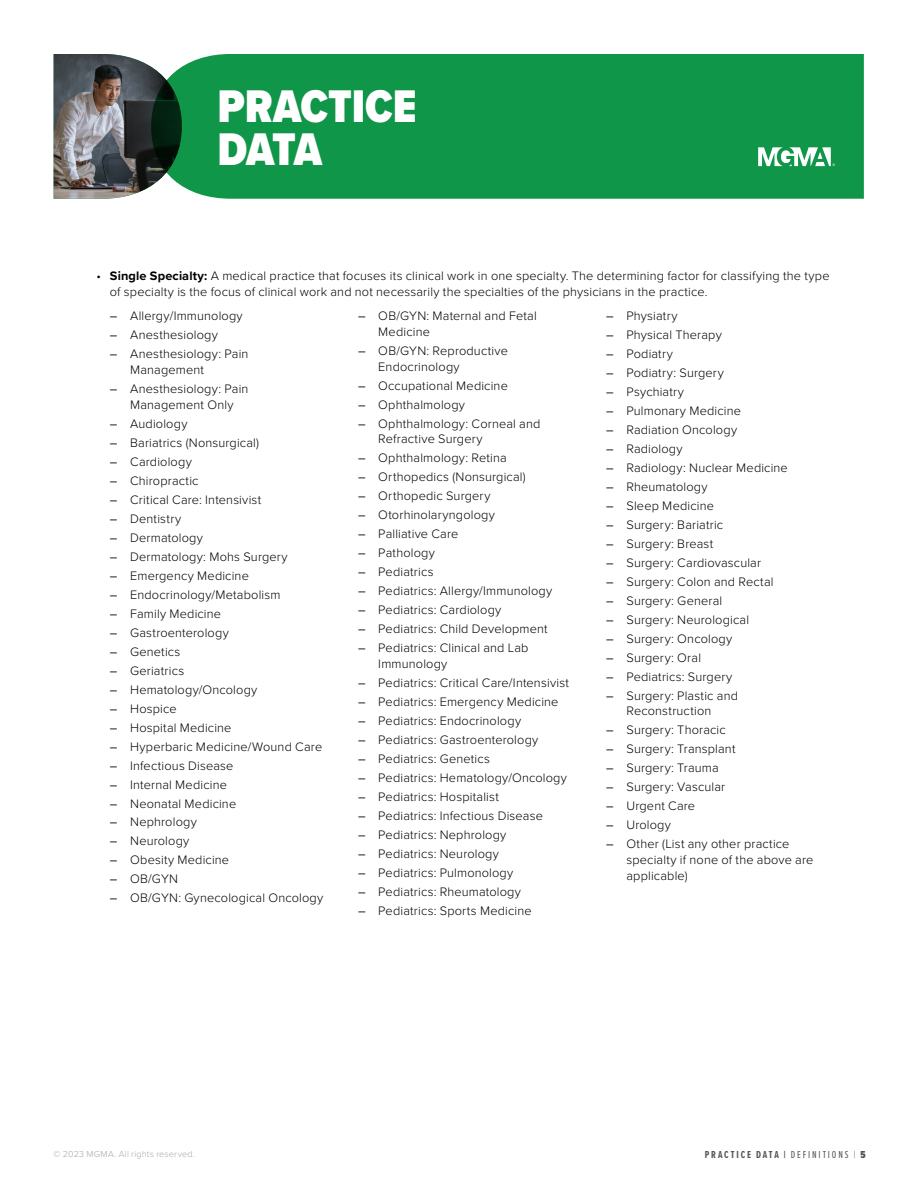
<style>
.page{position:relative;width:918px;height:1188px;background:#fff}
.page>*{position:absolute;margin:0;border:0;box-sizing:border-box;transform-origin:0 0}
.t1{font:900 47.4px/43.5px "Proxima Nova Cond";color:#fff}
.t2{font:300 12.75px/15.8px "Proxima Nova";letter-spacing:.015em;color:#000}
.t3{font:700 10.5px "Proxima Nova Ex Cn";letter-spacing:.175em;color:#565659}
.t4{font:300 9px "Proxima Nova";letter-spacing:.025em;color:#a5a7aa}
.s1{font-weight:700}
.s2{font-weight:400}
.s3{font-family:"Proxima Nova";font-weight:300}
.s4{font-weight:900}
</style>
<div class="page">
<img style="left:54px;top:54px;width:97px;height:145px">
<div style="left:151px;top:54px;width:713px;height:145px;background:#109648"></div>
<svg style="left:758px;top:147px;width:77px;height:19px"></svg>
<h1 class="t1" style="left:217px;top:84px;width:201px">PRACTICE<br>DATA</h1>
<p class="t2" style="left:110px;top:267px;width:721px;text-indent:-14px">• <span class="s1">Single Specialty:</span> A medical practice that focuses its clinical work in one specialty. The determining factor for classifying the type of specialty is the focus of clinical work and not necessarily the specialties of the physicians in the practice.</p>
<p class="t2" style="left:110px;top:308px;width:134px"><span class="s2">–</span> Allergy/Immunology</p>
<p class="t2" style="left:110px;top:327px;width:110px"><span class="s2">–</span> Anesthesiology</p>
<p class="t2" style="left:130px;top:346px;width:120px;text-indent:-20px"><span class="s2">–</span> Anesthesiology: Pain<br>Management</p>
<p class="t2" style="left:110px;top:380px;width:140px;text-align:center"><span class="s2">–</span> Anesthesiology: Pain<br>Management Only</p>
<p class="t2" style="left:110px;top:415px;width:79px"><span class="s2">–</span> Audiology</p>
<p class="t2" style="left:110px;top:434px;width:151px"><span class="s2">–</span> Bariatrics (Nonsurgical)</p>
<p class="t2" style="left:110px;top:453px;width:83px"><span class="s2">–</span> Cardiology</p>
<p class="t2" style="left:110px;top:472px;width:90px"><span class="s2">–</span> Chiropractic</p>
<p class="t2" style="left:110px;top:491px;width:153px"><span class="s2">–</span> Critical Care: Intensivist</p>
<p class="t2" style="left:110px;top:510px;width:73px"><span class="s2">–</span> Dentistry</p>
<p class="t2" style="left:110px;top:529px;width:94px"><span class="s2">–</span> Dermatology</p>
<p class="t2" style="left:110px;top:548px;width:179px"><span class="s2">–</span> Dermatology: Mohs Surgery</p>
<p class="t2" style="left:110px;top:567px;width:140px"><span class="s2">–</span> Emergency Medicine</p>
<p class="t2" style="left:110px;top:586px;width:172px"><span class="s2">–</span> Endocrinology/Metabolism</p>
<p class="t2" style="left:110px;top:605px;width:113px"><span class="s2">–</span> Family Medicine</p>
<p class="t2" style="left:110px;top:624px;width:120px"><span class="s2">–</span> Gastroenterology</p>
<p class="t2" style="left:110px;top:643px;width:72px"><span class="s2">–</span> Genetics</p>
<p class="t2" style="left:110px;top:662px;width:76px"><span class="s2">–</span> Geriatrics</p>
<p class="t2" style="left:110px;top:681px;width:149px"><span class="s2">–</span> Hematology/Oncology</p>
<p class="t2" style="left:110px;top:700px;width:68px"><span class="s2">–</span> Hospice</p>
<p class="t2" style="left:110px;top:719px;width:123px"><span class="s2">–</span> Hospital Medicine</p>
<p class="t2" style="left:110px;top:738px;width:214px"><span class="s2">–</span> Hyperbaric Medicine/Wound Care</p>
<p class="t2" style="left:110px;top:757px;width:125px"><span class="s2">–</span> Infectious Disease</p>
<p class="t2" style="left:110px;top:776px;width:119px"><span class="s2">–</span> Internal Medicine</p>
<p class="t2" style="left:110px;top:795px;width:128px"><span class="s2">–</span> Neonatal Medicine</p>
<p class="t2" style="left:110px;top:814px;width:88px"><span class="s2">–</span> Nephrology</p>
<p class="t2" style="left:110px;top:833px;width:81px"><span class="s2">–</span> Neurology</p>
<p class="t2" style="left:110px;top:852px;width:121px"><span class="s2">–</span> Obesity Medicine</p>
<p class="t2" style="left:110px;top:871px;width:70px"><span class="s2">–</span> OB/GYN</p>
<p class="t2" style="left:110px;top:890px;width:215px"><span class="s2">–</span> OB/GYN: Gynecological Oncology</p>
<p class="t2" style="left:378px;top:307px;width:160px;text-indent:-20px"><span class="s2">–</span> OB/GYN: Maternal and Fetal<br>Medicine</p>
<p class="t2" style="left:378px;top:342px;width:131px;text-indent:-20px"><span class="s2">–</span> OB/GYN: Reproductive<br>Endocrinology</p>
<p class="t2" style="left:358px;top:377px;width:151px"><span class="s2">–</span> Occupational Medicine</p>
<p class="t2" style="left:358px;top:396px;width:109px"><span class="s2">–</span> Ophthalmology</p>
<p class="t2" style="left:378px;top:415px;width:164px;text-indent:-20px"><span class="s2">–</span> Ophthalmology: Corneal and<br>Refractive Surgery</p>
<p class="t2" style="left:358px;top:450px;width:150px"><span class="s2">–</span> Ophthalmology: Retina</p>
<p class="t2" style="left:358px;top:469px;width:169px"><span class="s2">–</span> Orthopedics (Nonsurgical)</p>
<p class="t2" style="left:358px;top:488px;width:134px"><span class="s2">–</span> Orthopedic Surgery</p>
<p class="t2" style="left:358px;top:507px;width:138px"><span class="s2">–</span> Otorhinolaryngology</p>
<p class="t2" style="left:358px;top:525px;width:102px"><span class="s2">–</span> Palliative Care</p>
<p class="t2" style="left:358px;top:544px;width:78px"><span class="s2">–</span> Pathology</p>
<p class="t2" style="left:358px;top:563px;width:77px"><span class="s2">–</span> Pediatrics</p>
<p class="t2" style="left:358px;top:582px;width:196px"><span class="s2">–</span> Pediatrics: Allergy/Immunology</p>
<p class="t2" style="left:358px;top:601px;width:145px"><span class="s2">–</span> Pediatrics: Cardiology</p>
<p class="t2" style="left:358px;top:620px;width:191px"><span class="s2">–</span> Pediatrics: Child Development</p>
<p class="t2" style="left:378px;top:639px;width:152px;text-indent:-20px"><span class="s2">–</span> Pediatrics: Clinical and Lab<br>Immunology</p>
<p class="t2" style="left:358px;top:674px;width:213px"><span class="s2">–</span> Pediatrics: Critical Care/Intensivist</p>
<p class="t2" style="left:358px;top:693px;width:202px"><span class="s2">–</span> Pediatrics: Emergency Medicine</p>
<p class="t2" style="left:358px;top:712px;width:165px"><span class="s2">–</span> Pediatrics: Endocrinology</p>
<p class="t2" style="left:358px;top:731px;width:182px"><span class="s2">–</span> Pediatrics: Gastroenterology</p>
<p class="t2" style="left:358px;top:750px;width:133px"><span class="s2">–</span> Pediatrics: Genetics</p>
<p class="t2" style="left:358px;top:769px;width:210px"><span class="s2">–</span> Pediatrics: Hematology/Oncology</p>
<p class="t2" style="left:358px;top:788px;width:142px"><span class="s2">–</span> Pediatrics: Hospitalist</p>
<p class="t2" style="left:358px;top:807px;width:186px"><span class="s2">–</span> Pediatrics: Infectious Disease</p>
<p class="t2" style="left:358px;top:826px;width:150px"><span class="s2">–</span> Pediatrics: Nephrology</p>
<p class="t2" style="left:358px;top:845px;width:142px"><span class="s2">–</span> Pediatrics: Neurology</p>
<p class="t2" style="left:358px;top:864px;width:157px"><span class="s2">–</span> Pediatrics: Pulmonology</p>
<p class="t2" style="left:358px;top:883px;width:164px"><span class="s2">–</span> Pediatrics: Rheumatology</p>
<p class="t2" style="left:358px;top:902px;width:175px"><span class="s2">–</span> Pediatrics: Sports Medicine</p>
<p class="t2" style="left:606px;top:307px;width:73px"><span class="s2">–</span> Physiatry</p>
<p class="t2" style="left:606px;top:326px;width:117px"><span class="s2">–</span> Physical Therapy</p>
<p class="t2" style="left:606px;top:345px;width:68px"><span class="s2">–</span> Podiatry</p>
<p class="t2" style="left:606px;top:364px;width:119px"><span class="s2">–</span> Podiatry: Surgery</p>
<p class="t2" style="left:606px;top:383px;width:79px"><span class="s2">–</span> Psychiatry</p>
<p class="t2" style="left:606px;top:402px;width:136px"><span class="s2">–</span> Pulmonary Medicine</p>
<p class="t2" style="left:606px;top:421px;width:132px"><span class="s2">–</span> Radiation Oncology</p>
<p class="t2" style="left:606px;top:440px;width:78px"><span class="s2">–</span> Radiology</p>
<p class="t2" style="left:606px;top:459px;width:183px"><span class="s2">–</span> Radiology: Nuclear Medicine</p>
<p class="t2" style="left:606px;top:478px;width:103px"><span class="s2">–</span> Rheumatology</p>
<p class="t2" style="left:606px;top:497px;width:109px"><span class="s2">–</span> Sleep Medicine</p>
<p class="t2" style="left:606px;top:516px;width:119px"><span class="s2">–</span> Surgery: Bariatric</p>
<p class="t2" style="left:606px;top:535px;width:109px"><span class="s2">–</span> Surgery: Breast</p>
<p class="t2" style="left:606px;top:554px;width:156px"><span class="s2">–</span> Surgery: Cardiovascular</p>
<p class="t2" style="left:606px;top:573px;width:169px"><span class="s2">–</span> Surgery: Colon and Rectal</p>
<p class="t2" style="left:606px;top:592px;width:118px"><span class="s2">–</span> Surgery: General</p>
<p class="t2" style="left:606px;top:611px;width:144px"><span class="s2">–</span> Surgery: Neurological</p>
<p class="t2" style="left:606px;top:630px;width:128px"><span class="s2">–</span> Surgery: Oncology</p>
<p class="t2" style="left:606px;top:649px;width:96px"><span class="s2">–</span> Surgery: Oral</p>
<p class="t2" style="left:606px;top:668px;width:128px"><span class="s2">–</span> Pediatrics: Surgery</p>
<p class="t2" style="left:606px;top:687px;width:133px;text-align:center"><span class="s2">–</span> Surgery: Plastic and<br>Reconstruction</p>
<p class="t2" style="left:606px;top:722px;width:121px"><span class="s2">–</span> Surgery: Thoracic</p>
<p class="t2" style="left:606px;top:741px;width:131px"><span class="s2">–</span> Surgery: Transplant</p>
<p class="t2" style="left:606px;top:760px;width:114px"><span class="s2">–</span> Surgery: Trauma</p>
<p class="t2" style="left:606px;top:779px;width:121px"><span class="s2">–</span> Surgery: Vascular</p>
<p class="t2" style="left:606px;top:798px;width:90px"><span class="s2">–</span> Urgent Care</p>
<p class="t2" style="left:606px;top:817px;width:66px"><span class="s2">–</span> Urology</p>
<p class="t2" style="left:626px;top:836px;width:188px;text-indent:-20px"><span class="s2">–</span> Other (List any other practice specialty if none of the above are applicable)</p>
<p class="t4" style="left:54px;top:1147px;width:143px">© 2023 MGMA. All rights reserved.</p>
<p class="t3" style="left:705px;top:1147px;width:163px">PRACTICE DATA | <span class="s2">DEFINITIONS</span> <span class="s3">|</span> <span class="s4">5</span></p>
</div>
